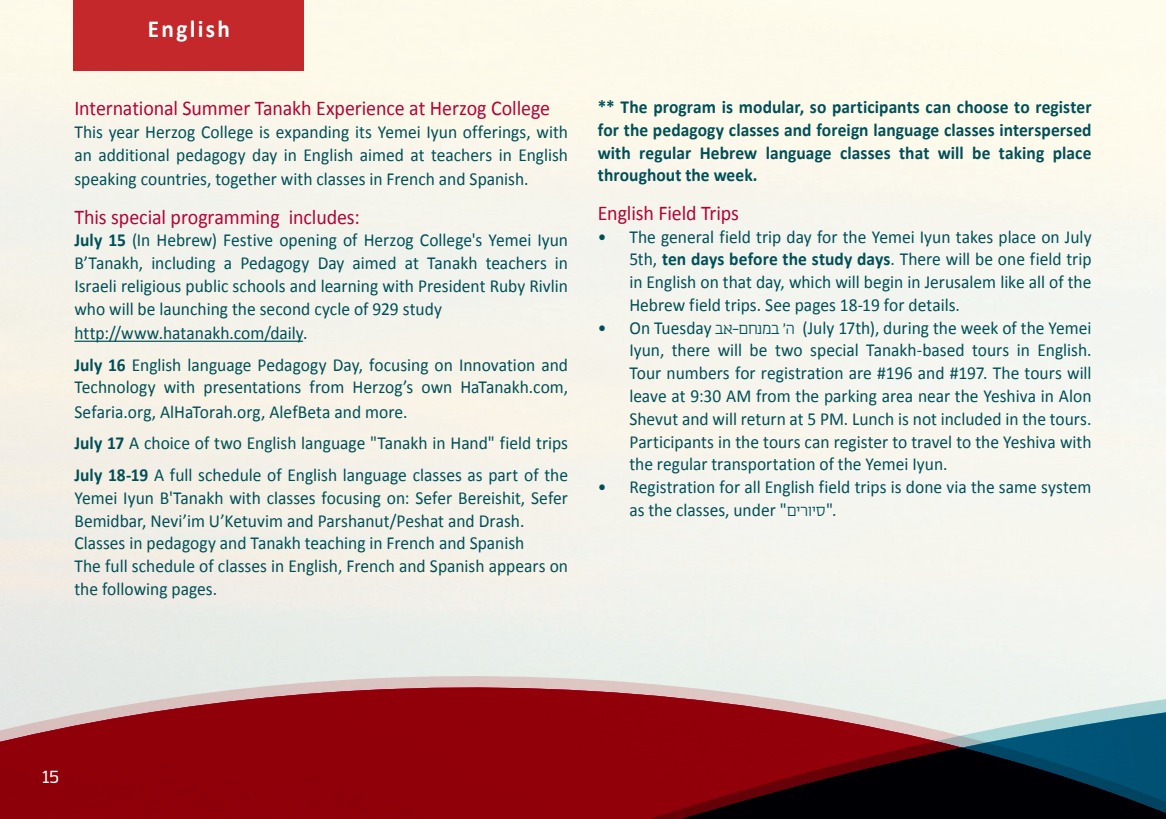
<style>
.page{position:relative;width:1166px;height:819px;background:#fff}
.page>*{position:absolute;margin:0;border:0;box-sizing:border-box;transform-origin:0 0}
.t1{font:700 24.5px "Calibri";letter-spacing:.1em;color:#fff;scale:.95 1}
.t2{font:24.5px "Poeti AAA";color:#fff}
.running{font:21px "Calibri";letter-spacing:-.005em;color:#b30437;scale:.95 1}
.running-2{font:18.38px/22.8px "Calibri";color:#004f57;scale:.95 1}
.running-3{font:700 18.38px/22.8px "Calibri";letter-spacing:.005em;color:#004f57;text-align:right;scale:.95 1}
.s1{font-weight:700}
.s2{font-family:"Poeti AAA"}
</style>
<div class="page">
<img style="left:0;top:0;width:1166px;height:629px">
<div style="left:74px;top:0;width:230px;height:71px;background:#c5282a"></div>
<svg style="left:0;top:629px;width:1166px;height:190px;background:#a1676b"></svg>
<hr style="left:74px;top:340px;width:229px;height:2px;background:#004f57">
<p class="t1" style="left:148px;top:12px;width:88px">English</p>
<p class="running" style="left:74px;top:95px;width:502px">International Summer Tanakh Experience at Herzog College</p>
<p class="running-2" style="left:74px;top:120px;width:521px">This year Herzog College is expanding its Yemei Iyun offerings, with an additional pedagogy day in English aimed at teachers in English</p>
<p class="running-2" style="left:74px;top:168px;width:480px">speaking countries, together with classes in French and Spanish.</p>
<p class="running" style="left:74px;top:203px;width:302px">This special programming includes:</p>
<p class="running-2" style="left:74px;top:229px;width:521px;text-align:justify"><span class="s1">July 15</span> (In Hebrew) Festive opening of Herzog College s' Yemei Iyun ’B Tanakh, including a Pedagogy Day aimed at Tanakh teachers in Israeli religious public schools and learning with President Ruby Rivlin who will be launching the second cycle of 929 study</p>
<p class="running-2" style="left:74px;top:322px;width:247px">http://www.hatanakh.com/daily.</p>
<p class="running-2" style="left:74px;top:353px;width:521px"><span class="s1">July 16</span> English language Pedagogy Day, focusing on Innovation and<br>Technology with presentations from Herzog s’ own HaTanakh.com,</p>
<p class="running-2" style="left:74px;top:400px;width:352px">Sefaria.org, AlHaTorah.org, AlefBeta and more.</p>
<p class="running-2" style="left:74px;top:427px;width:521px;line-height:31.5px"><span class="s1">July 17</span> A choice of two English language "Tanakh in Hand" field trips<br><span class="s1">July 18-19</span> A full schedule of English language classes as part of the</p>
<p class="running-2" style="left:74px;top:486px;width:521px">Yemei Iyun 'B Tanakh with classes focusing on: Sefer Bereishit, Sefer<br>Bemidbar, Nevi i m’ U’Ketuvim and Parshanut/Peshat and Drash.</p>
<p class="running-2" style="left:74px;top:532px;width:475px">Classes in pedagogy and Tanakh teaching in French and Spanish</p>
<p class="running-2" style="left:74px;top:554px;width:521px">The full schedule of classes in English, French and Spanish appears on the following pages.</p>
<p class="running-3" style="left:598px;top:95px;width:521px">** The program is modular, so participants can choose to register for the pedagogy classes and foreign language classes interspersed place</p>
<p class="running-3" style="left:598px;top:140px;width:170px;text-align:left">with<br>throughout the week.</p>
<p class="running" style="left:598px;top:200px;width:150px">English Field Trips</p>
<p class="running-2" style="left:629px;top:225px;width:488px">The general field trip day for the Yemei Iyun takes place on July</p>
<p class="running-3" style="left:639px;top:140px;width:56px">regular</p>
<p class="running-3" style="left:700px;top:140px;width:62px">Hebrew</p>
<p class="running-3" style="left:766px;top:140px;width:71px">language</p>
<p class="running-3" style="left:840px;top:140px;width:55px">classes</p>
<p class="running-3" style="left:899px;top:140px;width:33px">that</p>
<p class="running-3" style="left:938px;top:140px;width:29px">will</p>
<p class="running-3" style="left:972px;top:140px;width:21px">be</p>
<p class="running-3" style="left:999px;top:140px;width:49px">taking</p>
<p class="running-2" style="left:598px;top:225px;width:11px">•</p>
<p class="running-2" style="left:598px;top:316px;width:11px">•</p>
<p class="running-2" style="left:598px;top:475px;width:11px">•</p>
<p class="running-2" style="left:629px;top:248px;width:488px;text-align:justify">5th, <span class="s1">ten days before the study days</span>. There will be one field trip in English on that day, which will begin in Jerusalem like all of the Hebrew field trips. See pages 18-19 for details.</p>
<p class="running-2" style="left:629px;top:316px;width:488px">On Tuesday <span class="s2">ה 'במנחם-אב</span> (July 17th ,) during the week of the Yemei</p>
<p class="running-2" style="left:629px;top:339px;width:488px;text-align:justify">Iyun, there will be two special Tanakh-based tours in English.<br>Tour numbers for registration are #196 and #197. The tours will leave at 9:30 AM from the parking area near the Yeshiva in Alon Shevut and will return at 5 PM. Lunch is not included in the tours.<br>Participants in the tours can register to travel to the Yeshiva with the regular transportation of the Yemei Iyun.</p>
<p class="running-2" style="left:629px;top:475px;width:488px">Registration for all English field trips is done via the same system</p>
<p class="running-2" style="left:629px;top:498px;width:219px">a s t h e c l a s s e s , u n d e r ."<span class="s2">סי ורים</span>"</p>
<p class="t2" style="left:42px;top:764px;width:19px">15</p>
</div>
